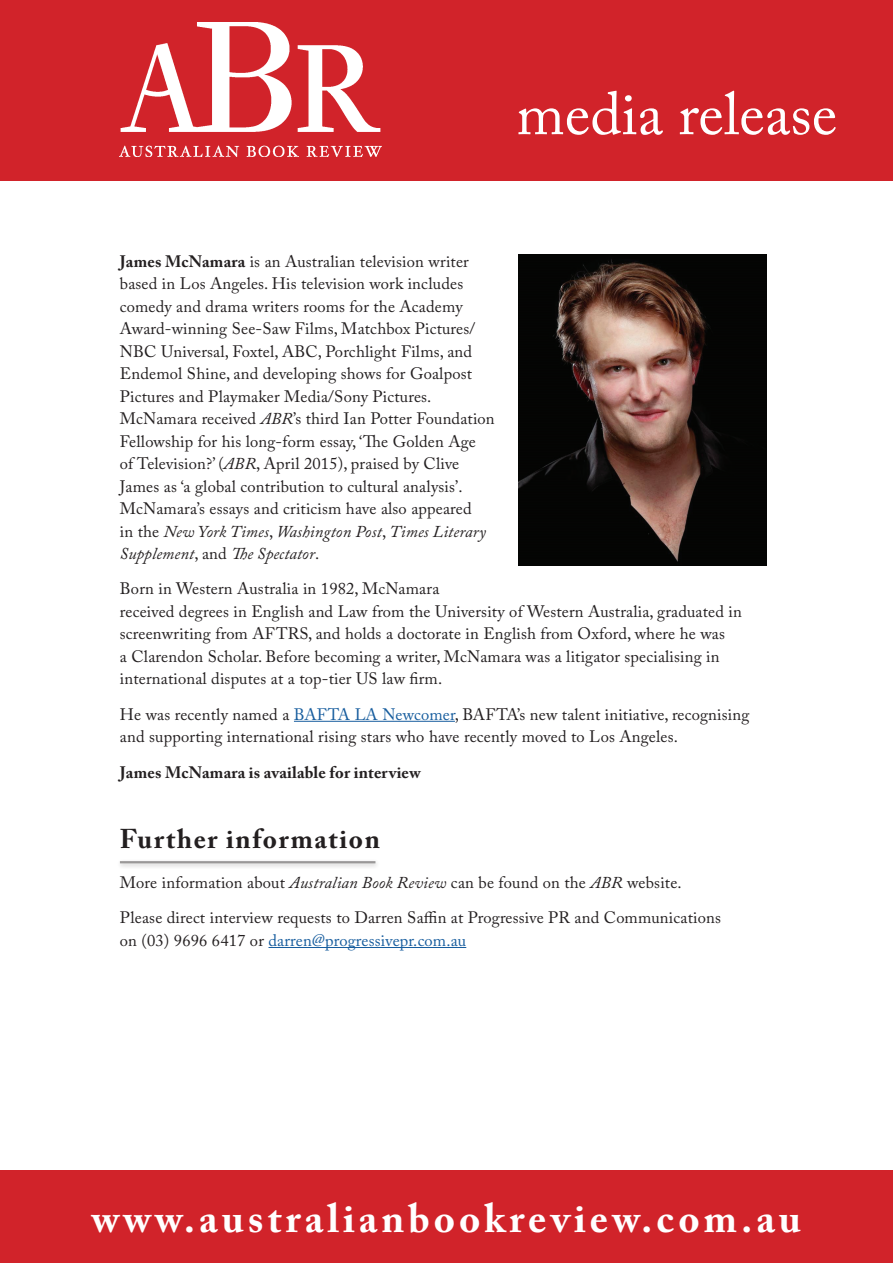
<style>
.page{position:relative;width:893px;height:1263px;background:#fff}
.page>*{position:absolute;margin:0;border:0;box-sizing:border-box;transform-origin:0 0}
.t1{font:60px "Adobe Caslon Pro";color:#fff}
.t2{font:700 40.5px "Adobe Caslon Pro";letter-spacing:.1em;color:#fff}
.t3{font:700 27px "Adobe Caslon Pro";letter-spacing:.06em;color:#231f20}
.t4{font:16.5px/22.5px "Adobe Caslon Pro";letter-spacing:.01em;color:#231f20}
.t5{font:16.5px "Adobe Caslon Pro";letter-spacing:.01em;color:#175d9e}
.t6{font:700 16.5px "Adobe Caslon Pro";letter-spacing:.01em;color:#231f20}
.s1{font-weight:700}
.s2{font-style:italic}
.s3{color:#175d9e}
.s4{color:#231f20}
</style>
<div class="page">
<div style="left:0;top:0;width:893px;height:180px;background:#d1232a"></div>
<img style="left:120px;top:22px;width:261px;height:135px">
<div style="left:0;top:1170px;width:893px;height:93px;background:#d1232a"></div>
<hr style="left:268px;top:947px;width:198px;height:1px;background:#175d9e">
<div style="left:116px;top:858px;width:265px;height:12px;background:#231f20;opacity:.55"></div>
<hr style="left:120px;top:861px;width:255px;height:2px;background:#231f20">
<hr style="left:294px;top:721px;width:161px;height:1px;background:#175d9e">
<img style="left:519px;top:254px;width:247px;height:311px">
<h1 class="t1" style="left:516px;top:78px;width:322px">media release</h1>
<p class="t4" style="left:120px;top:250px;width:376px"><span class="s1">James McNamara</span> is an Australian television writer based in Los Angeles. His television work includes comedy and drama writers rooms for the Academy Award-winning See-Saw Films, Matchbox Pictures/ NBC Universal, Foxtel, ABC, Porchlight Films, and Endemol Shine, and developing shows for Goalpost Pictures and Playmaker Media/Sony Pictures.<br>McNamara received <span class="s2">ABR</span>’s third Ian Potter Foundation Fellowship for his long-form essay, ‘The Golden Age<br>of Television?’ (<span class="s2">ABR</span>, April 2015), praised by Clive James as ‘a global contribution to cultural analysis’.<br>McNamara’s essays and criticism have also appeared<br>in the <span class="s2">New York Times</span>, <span class="s2">Washington Post</span>, <span class="s2">Times Literary Supplement</span>, and <span class="s2">The Spectator</span>.</p>
<p class="t4" style="left:120px;top:577px;width:623px">Born in Western Australia in 1982, McNamara<br>received degrees in English and Law from the University of Western Australia, graduated in screenwriting from AFTRS, and holds a doctorate in English from Oxford, where he was<br>a Clarendon Scholar. Before becoming a writer, McNamara was a litigator specialising in international disputes at a top-tier US law firm.</p>
<p class="t4" style="left:120px;top:703px;width:631px">He was recently named a <span class="s3">BAFTA LA Newcomer</span>, BAFTA’s new talent initiative, recognising and supporting international rising stars who have recently moved to Los Angeles.</p>
<p class="t6" style="left:120px;top:762px;width:302px">James McNamara is available for interview</p>
<h3 class="t3" style="left:120px;top:823px;width:262px">Further information</h3>
<p class="t4" style="left:120px;top:865px;width:602px;line-height:35.2px">More information about <span class="s2">Australian Book Review</span> can be found on the <span class="s2">ABR</span> website.<br>Please direct interview requests to Darren Saffin at Progressive PR and Communications</p>
<p class="t5" style="left:120px;top:930px;width:348px"><span class="s4">on (03) 9696 6417 or</span> darren@progressivepr.com.au</p>
<h2 class="t2" style="left:92px;top:1194px;width:711px">www.australianbookreview.com.au</h2>
</div>
